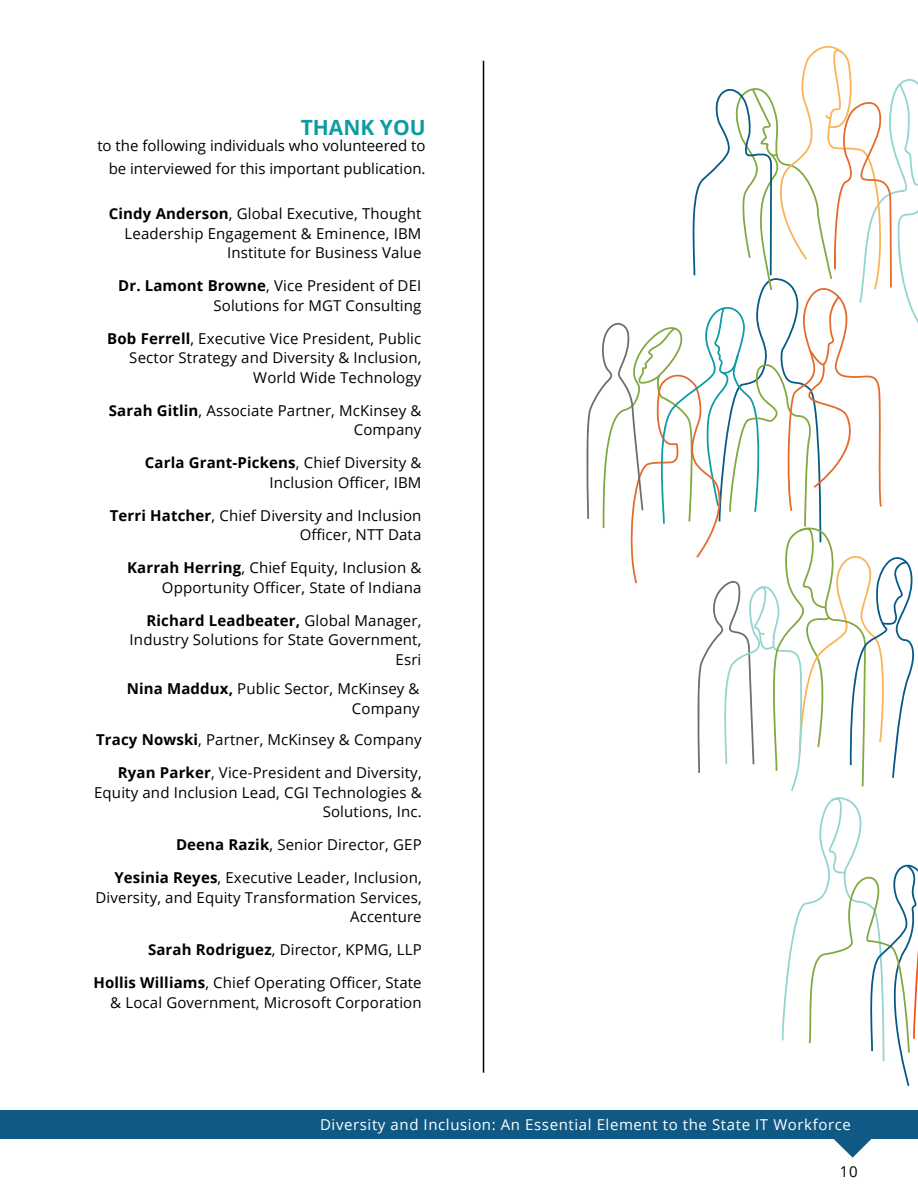
<style>
.page{position:relative;width:918px;height:1188px;background:#fff}
.page>*{position:absolute;margin:0;border:0;box-sizing:border-box;transform-origin:0 0}
.t1{font:700 21px "Open Sans";color:#0c9ca2}
.t2{font:15px/19.5px "Open Sans";letter-spacing:.01em;color:#000;text-align:right}
.t3{font:15px "Open Sans";letter-spacing:.04em;color:#fff}
.s1{font-weight:700}
</style>
<div class="page">
<hr style="left:483px;top:61px;width:1px;height:1012px;background:#000">
<svg style="left:586px;top:45px;width:332px;height:746px"></svg>
<svg style="left:782px;top:797px;width:136px;height:289px"></svg>
<svg style="left:815px;top:1138px;width:76px;height:20px"></svg>
<div style="left:0;top:1110px;width:918px;height:28px;background:#105984"></div>
<h2 class="t1" style="left:301px;top:112px;width:126px">THANK YOU</h2>
<p class="t2" style="left:97px;top:134px;width:330px;line-height:23.1px">to the following individuals who volunteered to be interviewed for this important publication.</p>
<p class="t2" style="left:109px;top:204px;width:314px"><span class="s1">Cindy Anderson</span>, Global Executive, Thought<br>Leadership Engagement &amp; Eminence, IBM<br>Institute for Business Value</p>
<p class="t2" style="left:118px;top:276px;width:305px"><span class="s1">Dr. Lamont Browne</span>, Vice President of DEI<br>Solutions for MGT Consulting</p>
<p class="t2" style="left:107px;top:328px;width:316px"><span class="s1">Bob Ferrell</span>, Executive Vice President, Public<br>Sector Strategy and Diversity &amp; Inclusion,<br>World Wide Technology</p>
<p class="t2" style="left:109px;top:400px;width:314px"><span class="s1">Sarah Gitlin</span>, Associate Partner, McKinsey &amp;<br>Company</p>
<p class="t2" style="left:145px;top:453px;width:278px"><span class="s1">Carla Grant-Pickens</span>, Chief Diversity &amp;<br>Inclusion Officer, IBM</p>
<p class="t2" style="left:110px;top:505px;width:313px"><span class="s1">Terri Hatcher</span>, Chief Diversity and Inclusion<br>Officer, NTT Data</p>
<p class="t2" style="left:127px;top:558px;width:296px"><span class="s1">Karrah Herring</span>, Chief Equity, Inclusion &amp;<br>Opportunity Officer, State of Indiana</p>
<p class="t2" style="left:130px;top:610px;width:293px"><span class="s1">Richard Leadbeater,</span> Global Manager,<br>Industry Solutions for State Government,<br>Esri</p>
<p class="t2" style="left:127px;top:679px;width:294px"><span class="s1">Nina Maddux,</span> Public Sector, McKinsey &amp;<br>Company</p>
<p class="t2" style="left:96px;top:730px;width:327px"><span class="s1">Tracy Nowski</span>, Partner, McKinsey &amp; Company</p>
<p class="t2" style="left:94px;top:763px;width:329px"><span class="s1">Ryan Parker</span>, Vice-President and Diversity,<br>Equity and Inclusion Lead, CGI Technologies &amp;<br>Solutions, Inc.</p>
<p class="t2" style="left:176px;top:835px;width:247px"><span class="s1">Deena Razik</span>, Senior Director, GEP</p>
<p class="t2" style="left:95px;top:868px;width:328px"><span class="s1">Yesinia Reyes</span>, Executive Leader, Inclusion,<br>Diversity, and Equity Transformation Services,<br>Accenture</p>
<p class="t2" style="left:148px;top:940px;width:275px"><span class="s1">Sarah Rodriguez</span>, Director, KPMG, LLP</p>
<p class="t2" style="left:93px;top:973px;width:330px"><span class="s1">Hollis Williams</span>, Chief Operating Officer, State &amp; Local Government, Microsoft Corporation</p>
<p class="t3" style="left:320px;top:1114px;width:532px">Diversity and Inclusion: An Essential Element to the State IT Workforce</p>
<p class="t2" style="left:840px;top:1161px;width:19px">10</p>
</div>
